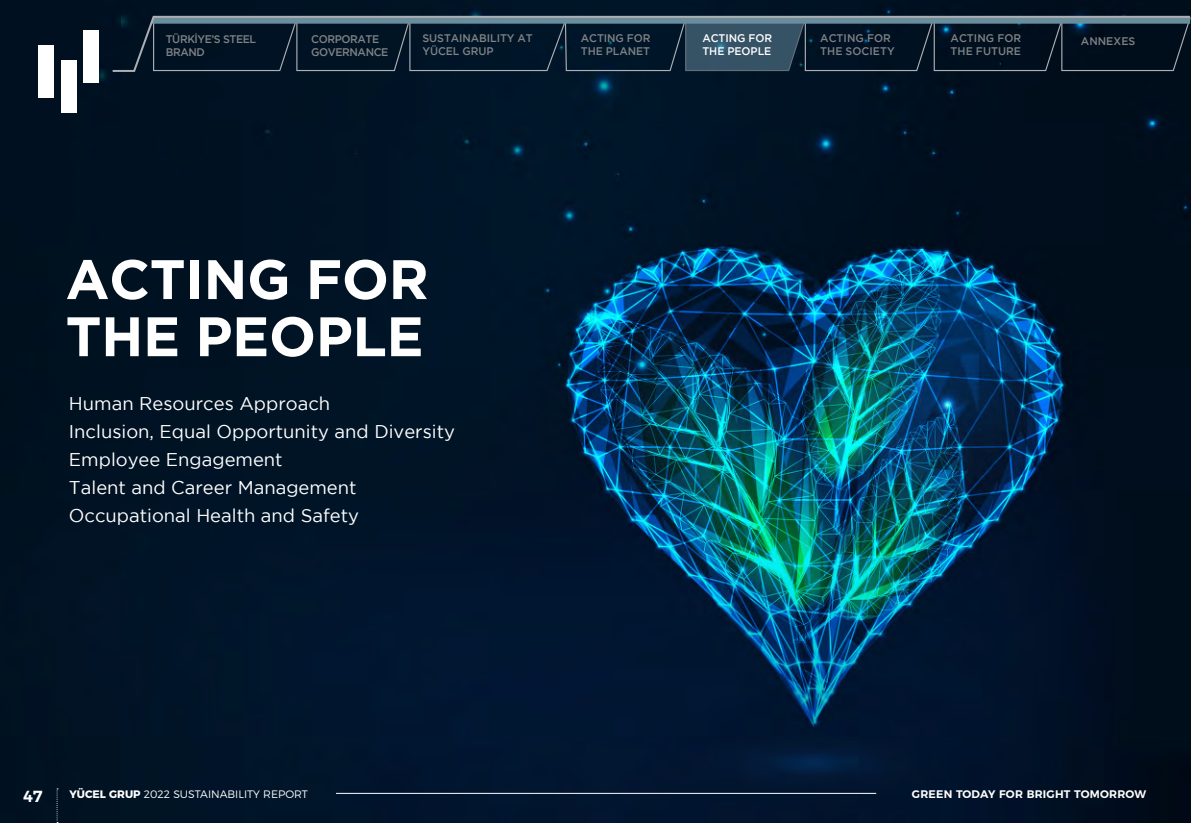
<style>
.page{position:relative;width:1191px;height:823px;background:#fff}
.page>*{position:absolute;margin:0;border:0;box-sizing:border-box;transform-origin:0 0}
.t1{font:700 55.5px/57.1px "Gotham";letter-spacing:-.005em;color:#fff}
.t2{font:18.4px "Gotham";color:#fff}
.t3{font:600 16px "Montserrat";color:#fff}
.t4{font:500 11px/13.3px "Gotham";letter-spacing:-.005em;color:#808285}
.t5{font:500 11px/13.2px "Gotham";letter-spacing:-.035em;color:#808285}
.t6{font:600 11px "Montserrat";letter-spacing:.02em;color:#fff}
.t7{font:500 11px/13.3px "Gotham";letter-spacing:-.005em;color:#fff}
.t8{font:300 10.8px "Montserrat";color:#fff}
.s1{font-weight:700}
</style>
<div class="page">
<img style="left:0;top:0;width:1191px;height:822px">
<hr style="left:336px;top:792px;width:540px;height:1px;background:#fff">
<svg style="left:57px;top:788px;width:1px;height:34px"></svg>
<svg style="left:111px;top:15px;width:1080px;height:58px"></svg>
<div style="left:84px;top:30px;width:15px;height:53px;background:#fff"></div>
<div style="left:38px;top:45px;width:16px;height:53px;background:#fff"></div>
<div style="left:61px;top:60px;width:15px;height:53px;background:#fff"></div>
<p class="t5" style="left:166px;top:32px;width:92px">TÜRKIYE’S STEEL</p>
<p class="t4" style="left:1080px;top:34px;width:56px">ANNEXES</p>
<p class="t4" style="left:166px;top:45px;width:41px">BRAND</p>
<p class="t5" style="left:311px;top:32px;width:79px">CORPORATE<br>GOVERNANCE</p>
<p class="t4" style="left:422px;top:31px;width:112px">SUSTAINABILITY AT<br>YÜCEL GRUP</p>
<p class="t4" style="left:581px;top:31px;width:71px">ACTING FOR<br>THE PLANET</p>
<p class="t7" style="left:702px;top:31px;width:71px">ACTING FOR<br>THE PEOPLE</p>
<p class="t4" style="left:820px;top:31px;width:76px">ACTING FOR<br>THE SOCIETY</p>
<p class="t4" style="left:950px;top:31px;width:72px">ACTING FOR<br>THE FUTURE</p>
<p class="t4" style="left:1120px;top:34px;width:15px">ES</p>
<p class="t1" style="left:66px;top:249px;width:365px">ACTING FOR<br>THE PEOPLE</p>
<p class="t2" style="left:69px;top:393px;width:263px">Human Resources Approach</p>
<p class="t2" style="left:69px;top:421px;width:387px">Inclusion, Equal Opportunity and Diversity</p>
<p class="t2" style="left:69px;top:449px;width:215px">Employee Engagement</p>
<p class="t2" style="left:69px;top:477px;width:289px">Talent and Career Management</p>
<p class="t2" style="left:69px;top:505px;width:292px">Occupational Health and Safety</p>
<p class="t3" style="left:23px;top:782px;width:21px">47</p>
<p class="t8" style="left:69px;top:785px;width:240px"><span class="s1">YÜCEL GRUP</span> 2022 SUSTAINABILITY REPORT</p>
<p class="t6" style="left:912px;top:785px;width:236px">GREEN TODAY FOR BRIGHT TOMORROW</p>
</div>
